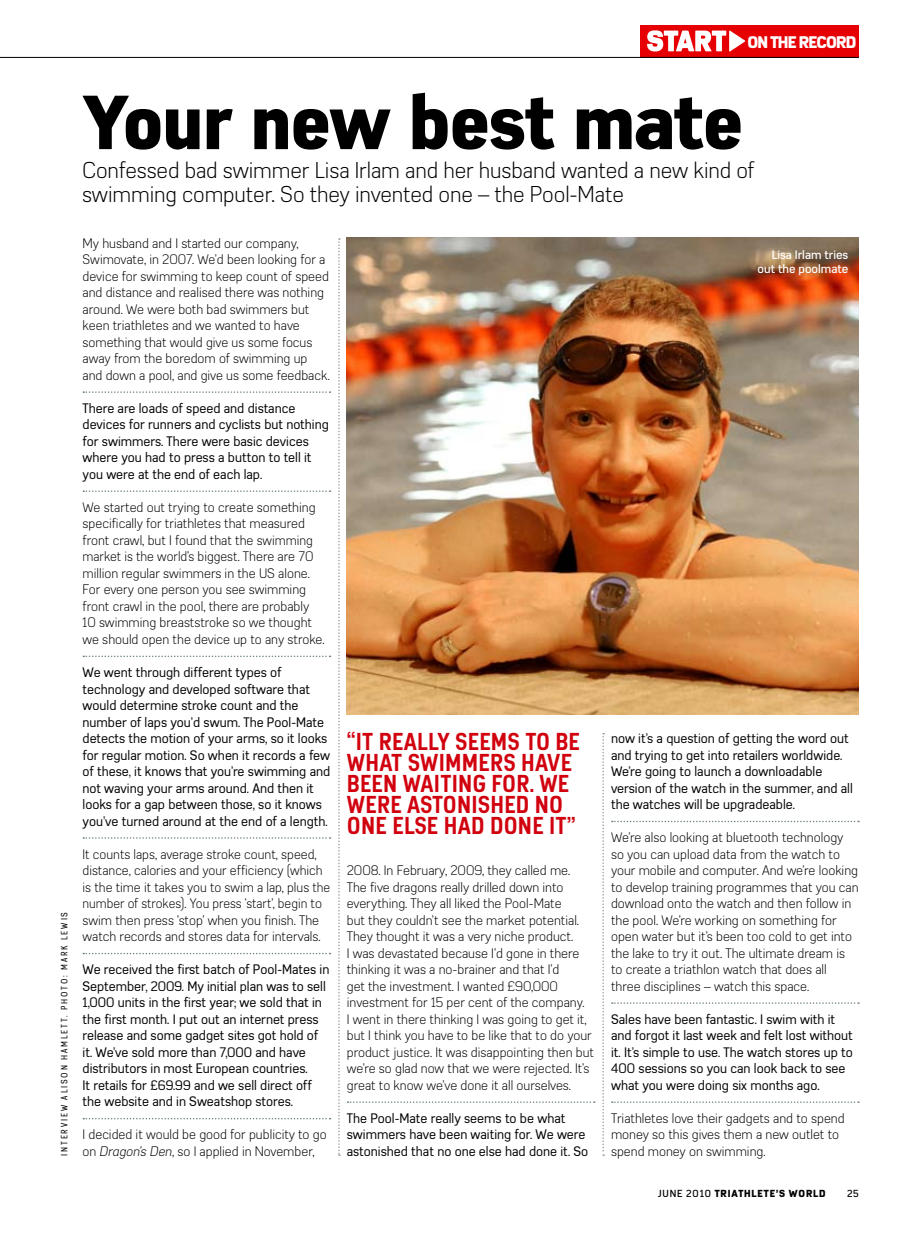
<style>
.page{position:relative;width:915px;height:1234px;background:#fff}
.page>*{position:absolute;margin:0;border:0;box-sizing:border-box;transform-origin:0 0}
.t1{font:900 75px "Azbuka Pro";letter-spacing:-.01em;color:#000}
.t2{font:700 condensed 24px/21px "Azbuka Pro";letter-spacing:.01em;color:#d1010e}
.t3{font:300 22.5px/24px "Azbuka Pro";letter-spacing:-.005em;color:#000}
.t4{font:900 16.5px "Azbuka Pro";letter-spacing:-.05em;color:#fff}
.t5{font:300 13.5px/16.5px "Azbuka Pro";color:#000}
.t6{font:13.5px/16.5px "Azbuka Pro";color:#000}
.t7{font:500 12px/13.5px "Azbuka Pro";color:#fff;text-align:right}
.t8{font:900 10.05px "Azbuka Std";letter-spacing:.09em;color:#000}
.t9{font:500 10.05px "Azbuka Std";color:#000}
.t10{font:condensed 9px "Azbuka Pro";letter-spacing:.205em;color:#000}
.s1{font-style:italic}
.s2{font-weight:500}
</style>
<div class="page">
<div style="left:639px;top:25px;width:219px;height:32px;background:#e60004"></div>
<svg style="left:647px;top:30px;width:98px;height:22px"></svg>
<hr style="left:0;top:57px;width:858px;height:1px;background:#000">
<svg style="left:83px;top:391px;width:247px;height:2px"></svg>
<svg style="left:83px;top:490px;width:247px;height:2px"></svg>
<svg style="left:83px;top:655px;width:247px;height:2px"></svg>
<svg style="left:83px;top:837px;width:247px;height:1px"></svg>
<svg style="left:83px;top:952px;width:247px;height:2px"></svg>
<svg style="left:83px;top:1118px;width:247px;height:1px"></svg>
<svg style="left:338px;top:238px;width:2px;height:917px"></svg>
<img style="left:347px;top:237px;width:511px;height:477px">
<svg style="left:347px;top:1101px;width:247px;height:1px"></svg>
<svg style="left:611px;top:820px;width:247px;height:2px"></svg>
<svg style="left:611px;top:1002px;width:247px;height:1px"></svg>
<svg style="left:611px;top:1101px;width:247px;height:1px"></svg>
<svg style="left:602px;top:733px;width:2px;height:422px"></svg>
<p class="t4" style="left:747px;top:31px;width:111px">on the record</p>
<p class="t10" style="left:59px;top:1155px;width:245px;rotate:-90deg">interview Alison Hamlett. ph oto: mark lewis</p>
<h1 class="t1" style="left:82px;top:74px;width:661px">Your new best mate</h1>
<h3 class="t3" style="left:82px;top:158px;width:673px">Confessed bad swimmer Lisa Irlam and her husband wanted a new kind of swimming computer. So they invented one – the Pool-Mate</h3>
<p class="t5" style="left:82px;top:235px;width:248px">My husband and I started our company, Swimovate, in 2007. We’d been looking for a device for swimming to keep count of speed and distance and realised there was nothing around. We were both bad swimmers but keen triathletes and we wanted to have something that would give us some focus away from the boredom of swimming up and down a pool, and give us some feedback.</p>
<p class="t6" style="left:82px;top:400px;width:248px">There are loads of speed and distance devices for runners and cyclists but nothing for swimmers. There were basic devices where you had to press a button to tell it you were at the end of each lap.</p>
<p class="t5" style="left:82px;top:499px;width:243px">We started out trying to create something specifically for triathletes that measured front crawl, but I found that the swimming market is the world’s biggest. There are 70 million regular swimmers in the US alone.<br>For every one person you see swimming front crawl in the pool, there are probably 10 swimming breaststroke so we thought we should open the device up to any stroke.</p>
<p class="t6" style="left:82px;top:664px;width:249px">We went through different types of technology and developed software that would determine stroke count and the number of laps you’d swum. The Pool-Mate detects the motion of your arms, so it looks for regular motion. So when it records a few of these, it knows that you’re swimming and not waving your arms around. And then it looks for a gap between those, so it knows you’ve turned around at the end of a length.</p>
<p class="t5" style="left:82px;top:845px;width:249px">It counts laps, average stroke count, speed, distance, calories and your efficiency (which is the time it takes you to swim a lap, plus the number of strokes). You press ‘start’, begin to swim then press ‘stop’ when you finish. The watch records and stores data for intervals.</p>
<p class="t6" style="left:82px;top:961px;width:248px">We received the first batch of Pool-Mates in September, 2009. My initial plan was to sell 1,000 units in the first year; we sold that in the first month. I put out an internet press release and some gadget sites got hold of it. We’ve sold more than 7,000 and have distributors in most European countries.<br>It retails for £69.99 and we sell direct off the website and in Sweatshop stores.</p>
<p class="t5" style="left:82px;top:1126px;width:245px">I decided it would be good for publicity to go on <span class="s1">Dragon’s Den</span>, so I applied in November,</p>
<h2 class="t2" style="left:347px;top:731px;width:234px">“IT REALLY SEEMS TO BE<br>WHAT SWIMMERS HAVE<br>BEEN WAITING FOR. WE<br>WERE ASTONISHED NO<br>ONE ELSE HAD DONE IT”</h2>
<p class="t5" style="left:347px;top:862px;width:248px">2008. In February, 2009, they called me.<br>The five dragons really drilled down into everything. They all liked the Pool-Mate<br>but they couldn’t see the market potential.<br>They thought it was a very niche product.<br>I was devastated because I’d gone in there thinking it was a no-brainer and that I’d<br>get the investment. I wanted £90,000 investment for 15 per cent of the company.<br>I went in there thinking I was going to get it, but I think you have to be like that to do your product justice. It was disappointing then but we’re so glad now that we were rejected. It’s great to know we’ve done it all ourselves.</p>
<p class="t6" style="left:347px;top:1109px;width:243px">The Pool-Mate really seems to be what swimmers have been waiting for. We were astonished that no one else had done it. So</p>
<p class="t7" style="left:757px;top:248px;width:92px">Lisa Irlam tries out the poolmate</p>
<p class="t6" style="left:611px;top:730px;width:243px">now it’s a question of getting the word out and trying to get into retailers worldwide.<br>We’re going to launch a downloadable version of the watch in the summer, and all the watches will be upgradeable.</p>
<p class="t5" style="left:611px;top:829px;width:249px">We’re also looking at bluetooth technology so you can upload data from the watch to your mobile and computer. And we’re looking to develop training programmes that you can download onto the watch and then follow in the pool. We’re working on something for open water but it’s been too cold to get into the lake to try it out. The ultimate dream is to create a triathlon watch that does all three disciplines – watch this space.</p>
<p class="t6" style="left:611px;top:1010px;width:243px">Sales have been fantastic. I swim with it and forgot it last week and felt lost without it. It’s simple to use. The watch stores up to 400 sessions so you can look back to see what you were doing six months ago.</p>
<p class="t5" style="left:611px;top:1109px;width:235px">Triathletes love their gadgets and to spend money so this gives them a new outlet to spend money on swimming.</p>
<p class="t8" style="left:658px;top:1186px;width:169px"><span class="s2">JUNE 2010</span> TRIATHLETE’S WORLD</p>
<p class="t9" style="left:847px;top:1186px;width:13px">25</p>
</div>
